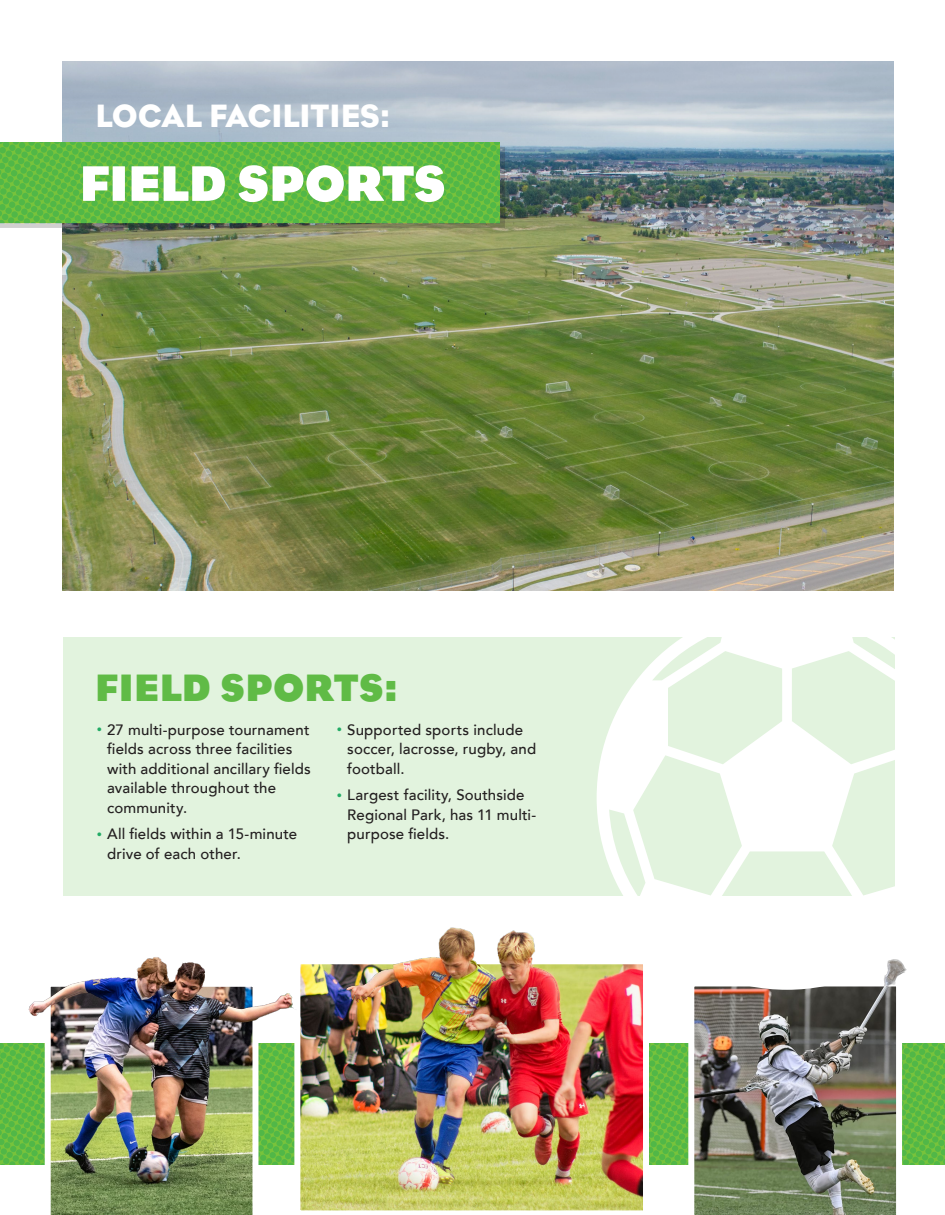
<style>
.page{position:relative;width:945px;height:1215px;background:#fff}
.page>*{position:absolute;margin:0;border:0;box-sizing:border-box;transform-origin:0 0}
.t1{font:700 51px "Eagle";letter-spacing:-.01em;color:#fff}
.t2{font:700 39px "Eagle";letter-spacing:.005em;color:#60bb46}
.t3{font:33px "Eagle";color:#fff}
.t4{font:500 15px/19.5px "Avenir";letter-spacing:.01em;color:#231f20}
.s1{font-size:10.5px;color:#22ab65}
</style>
<div class="page">
<img style="left:0;top:1044px;width:945px;height:121px">
<div style="left:63px;top:637px;width:831px;height:259px;background:#e2f3de"></div>
<img style="left:62px;top:245px;width:831px;height:345px">
<img style="left:62px;top:61px;width:832px;height:184px">
<div style="left:0;top:147px;width:504px;height:81px;background:#231f20;opacity:.21"></div>
<img style="left:0;top:142px;width:500px;height:81px">
<img style="left:45px;top:1029px;width:213px;height:186px">
<img style="left:294px;top:964px;width:355px;height:247px">
<img style="left:688px;top:990px;width:214px;height:225px">
<img style="left:790px;top:990px;width:155px;height:129px">
<img style="left:303px;top:927px;width:356px;height:134px">
<svg style="left:597px;top:637px;width:310px;height:353px;fill:#fff"></svg>
<img style="left:28px;top:957px;width:268px;height:72px">
<p class="t3" style="left:95px;top:95px;width:296px">LOCAL FACILITIES:</p>
<p class="t1" style="left:79px;top:152px;width:368px">FIELD SPORTS</p>
<p class="t2" style="left:95px;top:664px;width:305px">FIELD SPORTS:</p>
<p class="t4" style="left:107px;top:721px;width:205px;text-indent:-10px"><span class="s1">•</span> 27 multi-purpose tournament fields across three facilities with additional ancillary fields available throughout the community.</p>
<p class="t4" style="left:107px;top:826px;width:192px;text-indent:-10px"><span class="s1">•</span> All fields within a 15-minute drive of each other.</p>
<p class="t4" style="left:347px;top:721px;width:190px;text-indent:-10px"><span class="s1">•</span> Supported sports include soccer, lacrosse, rugby, and football.</p>
<p class="t4" style="left:347px;top:787px;width:191px;text-indent:-10px"><span class="s1">•</span> Largest facility, Southside<br>Regional Park, has 11 multi&shy;purpose fields.</p>
</div>
